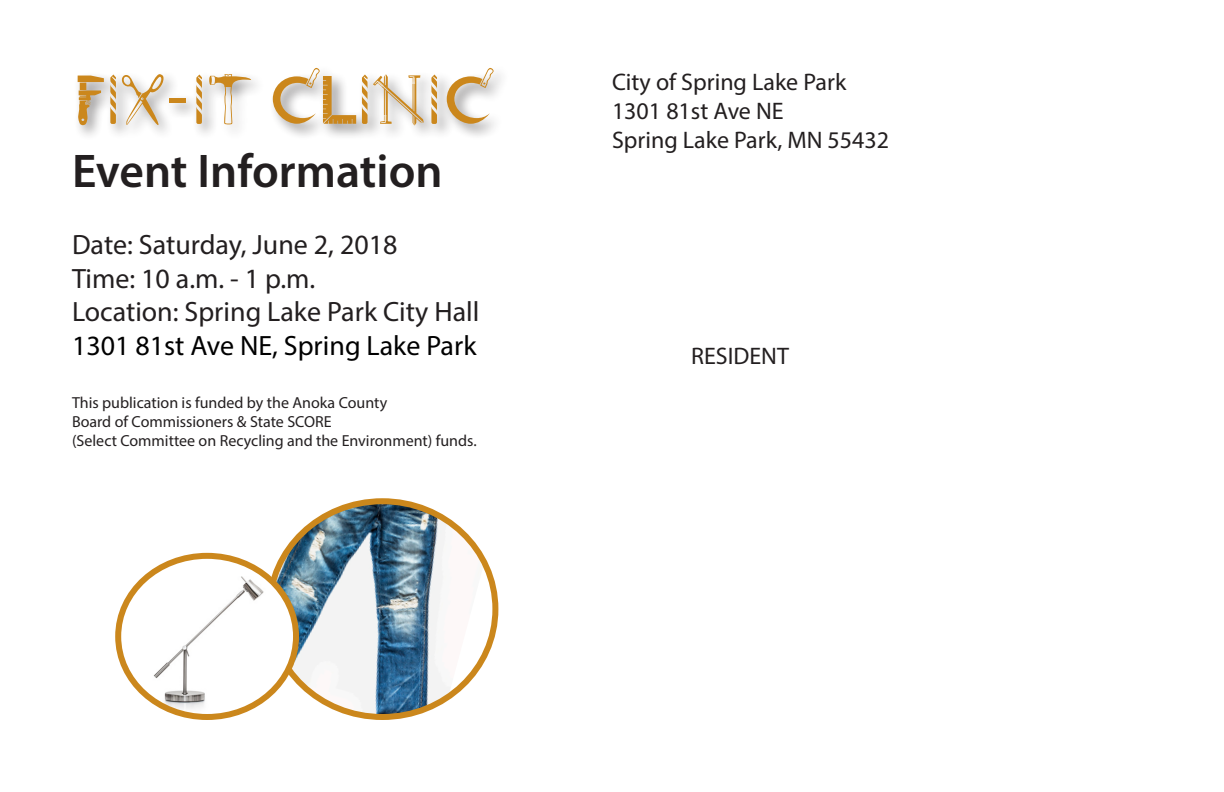
<style>
.page{position:relative;width:1224px;height:792px;background:#fff}
.page>*{position:absolute;margin:0;border:0;box-sizing:border-box;transform-origin:0 0}
.t1{font:68px "Toolbox Std";color:#cb871c}
.t2{font:600 47.6px "Myriad Pro";color:#231f20}
.t3{font:28px "Myriad Pro";color:#231f20}
.t4{font:28px "Myriad Pro";color:#000}
.t5{font:24px "Myriad Pro";color:#231f20}
.t6{font:16px/19.2px "Myriad Pro";color:#231f20}
</style>
<div class="page">
<img style="left:280px;top:501px;width:204px;height:216px">
<div style="left:266px;top:498px;width:232px;height:222px;border:6px solid #cb871c;border-radius:50%"></div>
<svg style="left:118px;top:556px;width:178px;height:161px"></svg>
<img style="left:134px;top:556px;width:162px;height:161px">
<div style="left:115px;top:553px;width:184px;height:167px;border:6px solid #cb871c;border-radius:50%"></div>
<div style="left:73px;top:64px;width:437px;height:78px;background:#231f20;opacity:.5"></div>
<p class="t1" style="left:72px;top:57px;width:421px">FIX-IT CLINIC</p>
<p class="t2" style="left:72px;top:141px;width:372px">Event Information</p>
<p class="t3" style="left:72px;top:227px;width:327px">Date: Saturday, June 2, 2018</p>
<p class="t3" style="left:72px;top:261px;width:245px">Time: 10 a.m. - 1 p.m.</p>
<p class="t3" style="left:72px;top:295px;width:409px">Location: Spring Lake Park City Hall</p>
<p class="t4" style="left:72px;top:328px;width:406px">1301 81st Ave NE, Spring Lake Park</p>
<p class="t6" style="left:72px;top:392px;width:406px">This publication is funded by the Anoka County<br>Board of Commissioners &amp; State SCORE<br>(Select Committee on Recycling and the Environment) funds.</p>
<p class="t5" style="left:612px;top:67px;width:236px">City of Spring Lake Park</p>
<p class="t5" style="left:612px;top:96px;width:173px">1301 81st Ave NE</p>
<p class="t5" style="left:612px;top:125px;width:279px">Spring Lake Park, MN 55432</p>
<p class="t5" style="left:691px;top:341px;width:99px">RESIDENT</p>
</div>
